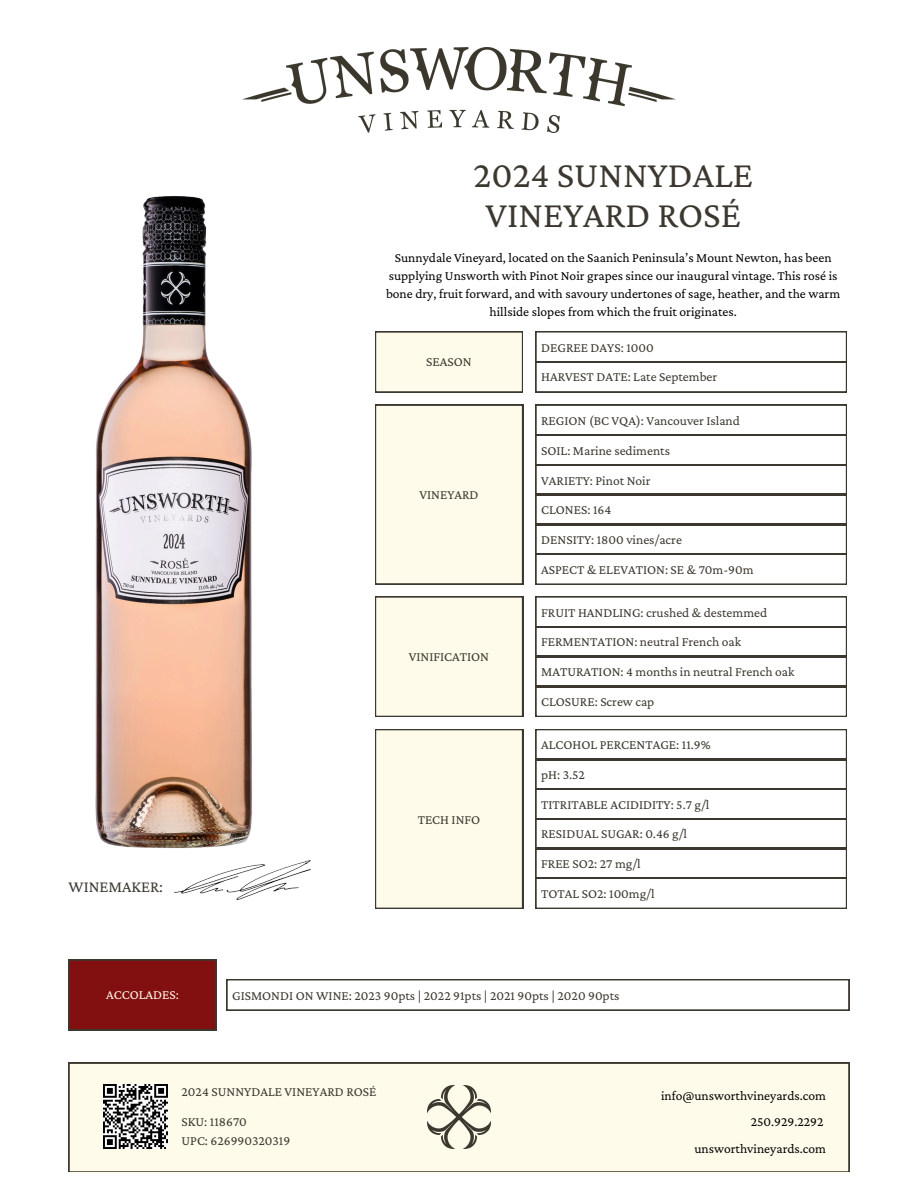
<style>
.page{position:relative;width:918px;height:1188px;background:#fff}
.page>*{position:absolute;margin:0;border:0;box-sizing:border-box;transform-origin:0 0}
.t1{font:37.5px/39.3px "Crimson Pro";color:#3c382f;text-align:center}
.t2{font:16.5px "Crimson Pro";color:#3c382f}
.t3{font:13.5px "Crimson Pro";color:#3c382f}
.t4{font:13.5px/18px "Crimson Pro";color:#000;text-align:center}
.t5{font:13.5px "Crimson Pro";color:#fffbeb}
</style>
<div class="page">
<img style="left:243px;top:48px;width:433px;height:84px">
<div style="left:69px;top:1063px;width:780px;height:109px;background:#fffbeb"></div>
<img style="left:95px;top:196px;width:158px;height:652px">
<img style="left:175px;top:860px;width:136px;height:40px">
<svg style="left:227px;top:979px;width:622px;height:31px"></svg>
<svg style="left:536px;top:331px;width:311px;height:61px"></svg>
<svg style="left:536px;top:405px;width:311px;height:180px"></svg>
<div style="left:375px;top:405px;width:148px;height:179px;background:#fffbeb"></div>
<svg style="left:536px;top:597px;width:311px;height:120px"></svg>
<svg style="left:536px;top:729px;width:311px;height:180px"></svg>
<div style="left:375px;top:332px;width:148px;height:60px;background:#fffbeb"></div>
<div style="left:375px;top:597px;width:148px;height:120px;background:#fffbeb"></div>
<div style="left:375px;top:729px;width:148px;height:180px;background:#fffbeb"></div>
<div style="left:69px;top:960px;width:148px;height:70px;background:#821010"></div>
<img style="left:104px;top:1084px;width:64px;height:64px">
<img style="left:427px;top:1086px;width:63px;height:63px">
<p class="t1" style="left:474px;top:155px;width:281px">2024 SUNNYDALE<br>VINEYARD ROSÉ</p>
<p class="t4" style="left:386px;top:248px;width:456px">Sunnydale Vineyard, located on the Saanich Peninsula’s Mount Newton, has been supplying Unsworth with Pinot Noir grapes since our inaugural vintage. This rosé is bone dry, fruit forward, and with savoury undertones of sage, heather, and the warm hillside slopes from which the fruit originates.</p>
<h3 class="t2" style="left:69px;top:877px;width:96px">WINEMAKER:</h3>
<p class="t5" style="left:106px;top:987px;width:74px">ACCOLADES:</p>
<p class="t3" style="left:426px;top:354px;width:47px">SEASON</p>
<p class="t3" style="left:419px;top:487px;width:61px">VINEYARD</p>
<p class="t3" style="left:409px;top:649px;width:82px">VINIFICATION</p>
<p class="t3" style="left:418px;top:812px;width:64px">TECH INFO</p>
<h1 class="t3" style="left:541px;top:340px;width:114px">DEGREE DAYS: 1000</h1>
<h3 class="t3" style="left:541px;top:369px;width:178px">HARVEST DATE: Late September</h3>
<p class="t3" style="left:541px;top:413px;width:200px">REGION (BC VQA): Vancouver Island</p>
<h3 class="t3" style="left:541px;top:443px;width:130px">SOIL: Marine sediments</h3>
<p class="t3" style="left:541px;top:472px;width:111px">VARIETY: Pinot Noir</p>
<h3 class="t3" style="left:541px;top:502px;width:72px">CLONES: 164</h3>
<p class="t3" style="left:541px;top:532px;width:142px">DENSITY: 1800 vines/acre</p>
<p class="t3" style="left:541px;top:562px;width:214px">ASPECT &amp; ELEVATION: SE &amp; 70m-90m</p>
<h3 class="t3" style="left:541px;top:605px;width:228px">FRUIT HANDLING: crushed &amp; destemmed</h3>
<p class="t3" style="left:541px;top:634px;width:202px">FERMENTATION: neutral French oak</p>
<p class="t3" style="left:541px;top:664px;width:255px">MATURATION: 4 months in neutral French oak</p>
<h3 class="t3" style="left:541px;top:694px;width:115px">CLOSURE: Screw cap</h3>
<h3 class="t3" style="left:541px;top:737px;width:171px">ALCOHOL PERCENTAGE: 11.9%</h3>
<p class="t3" style="left:541px;top:767px;width:45px">pH: 3.52</p>
<p class="t3" style="left:541px;top:797px;width:170px">TITRITABLE ACIDIDITY: 5.7 g/l</p>
<p class="t3" style="left:541px;top:826px;width:147px">RESIDUAL SUGAR: 0.46 g/l</p>
<p class="t3" style="left:541px;top:856px;width:101px">FREE SO2: 27 mg/l</p>
<h3 class="t3" style="left:541px;top:886px;width:115px">TOTAL SO2: 100mg/l</h3>
<p class="t3" style="left:232px;top:988px;width:389px">GISMONDI ON WINE: 2023 90pts | 2022 91pts | 2021 90pts | 2020 90pts</p>
<p class="t3" style="left:182px;top:1084px;width:196px">2024 SUNNYDALE VINEYARD ROSÉ</p>
<p class="t3" style="left:182px;top:1114px;width:67px">SKU: 118670</p>
<p class="t3" style="left:182px;top:1133px;width:110px">UPC: 626990320319</p>
<h3 class="t4" style="left:661px;top:1086px;width:166px">info@unsworthvineyards.com</h3>
<h3 class="t4" style="left:751px;top:1113px;width:74px">250.929.2292</h3>
<p class="t4" style="left:694px;top:1140px;width:133px">unsworthvineyards.com</p>
</div>
